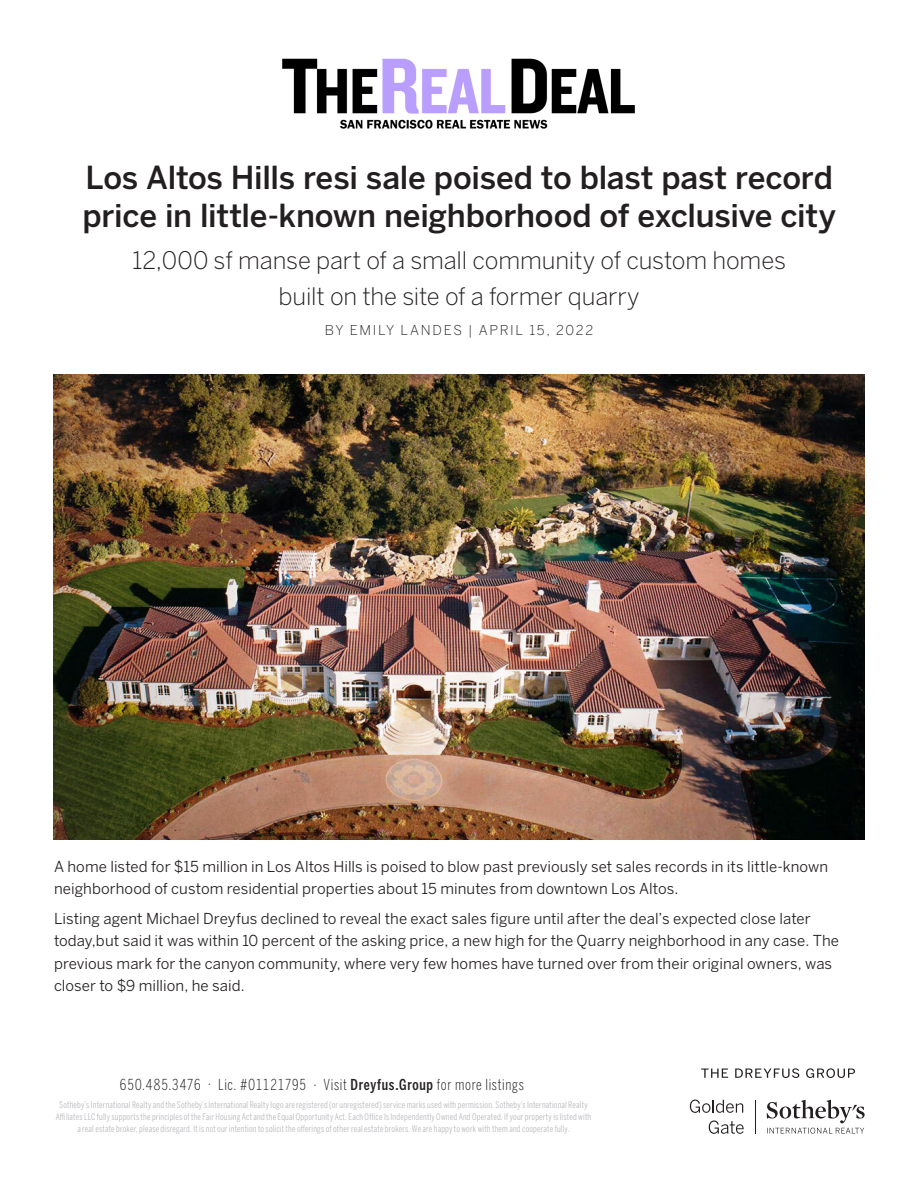
<style>
.page{position:relative;width:918px;height:1188px;background:#fff}
.page>*{position:absolute;margin:0;border:0;box-sizing:border-box;transform-origin:0 0}
.t1{font:500 31.5px/37.8px "Benton Sans";letter-spacing:-.01em;color:#231f20}
.t2{font:300 24px/36px "Benton Sans";letter-spacing:-.005em;color:#231f20;text-align:center}
.t3{font:15px/22.5px "Benton Sans";letter-spacing:.005em;color:#231f20}
.t4{font:300 15px "Benton Sans Compressed";letter-spacing:.035em;color:#231f20}
.t5{font:300 13.5px "Benton Sans";letter-spacing:.125em;color:#231f20}
.t6{font:9px/12px "Benton Sans Compressed";letter-spacing:.02em;color:#b6b7bb;text-align:center}
.s1{font-weight:500}
</style>
<div class="page">
<hr style="left:755px;top:1100px;width:1px;height:34px;background:#231f20">
<svg style="left:767px;top:1100px;width:98px;height:34px"></svg>
<svg style="left:690px;top:1100px;width:53px;height:13px"></svg>
<svg style="left:709px;top:1121px;width:35px;height:13px"></svg>
<svg style="left:701px;top:1069px;width:27px;height:9px"></svg>
<svg style="left:735px;top:1068px;width:64px;height:10px"></svg>
<svg style="left:806px;top:1068px;width:49px;height:10px"></svg>
<img style="left:54px;top:374px;width:811px;height:466px">
<img style="left:282px;top:58px;width:353px;height:71px">
<p class="t1" style="left:82px;top:159px;width:755px">Los Altos Hills resi sale poised to blast past record price in little-known neighborhood of exclusive city</p>
<p class="t2" style="left:132px;top:242px;width:656px">12,000 sf manse part of a small community of custom homes built on the site of a former quarry</p>
<p class="t5" style="left:325px;top:322px;width:270px">BY EMILY LANDES | APRIL 15, 2022</p>
<p class="t3" style="left:54px;top:855px;width:776px">A home listed for $15 million in Los Altos Hills is poised to blow past previously set sales records in its little-known neighborhood of custom residential properties about 15 minutes from downtown Los Altos.</p>
<p class="t3" style="left:54px;top:907px;width:787px">Listing agent Michael Dreyfus declined to reveal the exact sales figure until after the deal’s expected close later today,but said it was within 10 percent of the asking price, a new high for the Quarry neighborhood in any case. The previous mark for the canyon community, where very few homes have turned over from their original owners, was closer to $9 million, he said.</p>
<p class="t4" style="left:119px;top:1075px;width:406px">650.485.3476 · Lic. #01121795 · Visit <span class="s1">Dreyfus.Group</span> for more listings</p>
<p class="t6" style="left:56px;top:1099px;width:537px">Sotheby’s International Realty and the Sotheby’s International Realty logo are registered (or unregistered) service marks used with permission. Sotheby’s International Realty<br>Affiliates LLC fully supports the principles of the Fair Housing Act and the Equal Opportunity Act. Each Office Is Independently Owned And Operated. If your property is listed with a real estate broker, please disregard. It is not our intention to solicit the offerings of other real estate brokers. We are happy to work with them and cooperate fully.</p>
</div>
